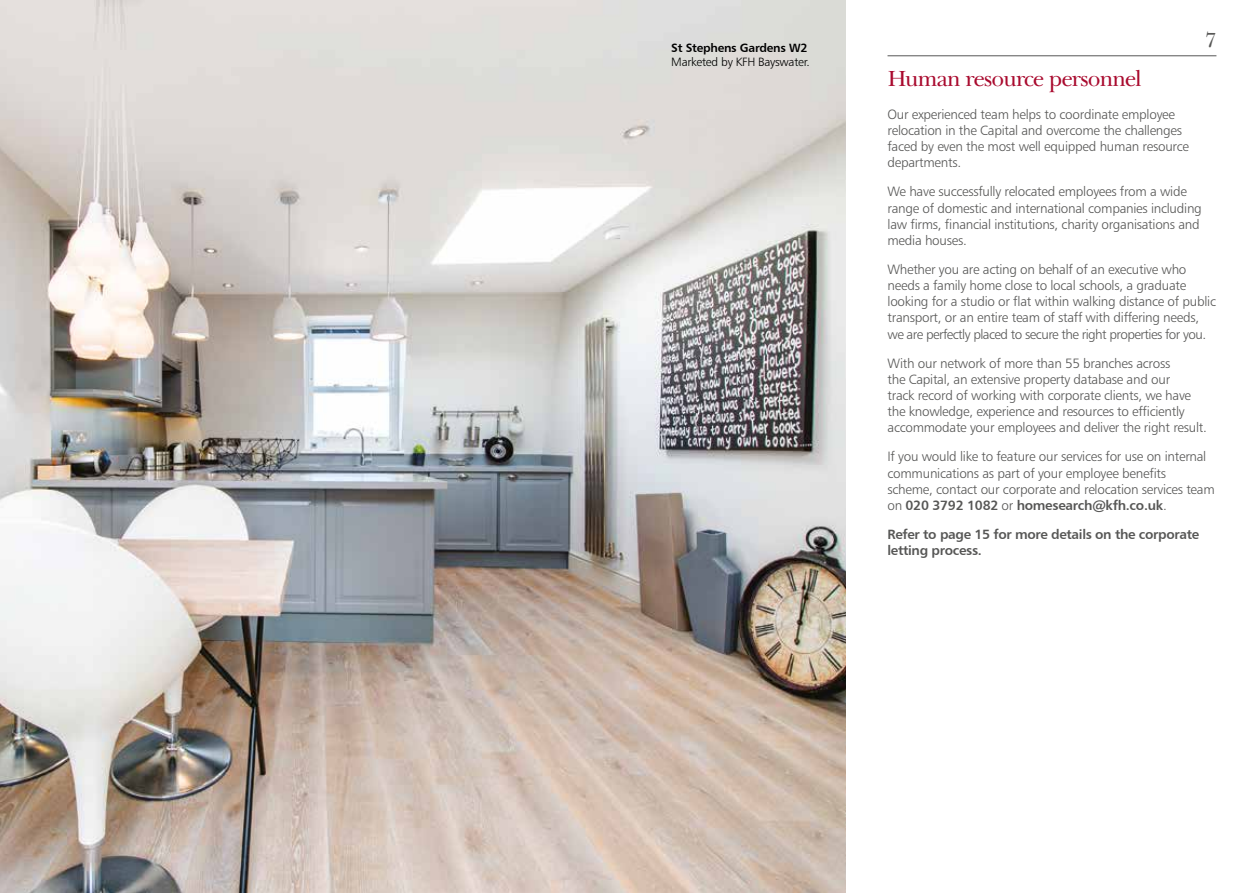
<style>
.page{position:relative;width:1259px;height:893px;background:#fff}
.page>*{position:absolute;margin:0;border:0;box-sizing:border-box;transform-origin:0 0}
.t1{font:22.5px "WHS1 Baskerville";letter-spacing:-.025em;color:#a90a2e}
.t2{font:21px "WHS1 Baskerville";color:#575756}
.t3{font:13.5px/16.2px "Humanist 777 BT Light B";letter-spacing:-.02em;color:#575756}
.t4{font:13.5px/28.8px "Humanist 777 BT Bold B";letter-spacing:-.025em;color:#575756}
.t5{font:12px "Humanist 777 BT Light B";letter-spacing:-.02em;color:#000}
.t6{font:12px "Humanist 777 BT Bold B";letter-spacing:-.02em;color:#000}
.s1{font-family:"Humanist 777 BT Light B"}
</style>
<div class="page">
<hr style="left:887px;top:55px;width:329px;height:1px;background:#575756">
<img style="left:0;top:0;width:845px;height:893px">
<p class="t6" style="left:671px;top:40px;width:138px">St Stephens Gardens W2</p>
<p class="t5" style="left:671px;top:55px;width:140px">Marketed by KFH Bayswater.</p>
<h1 class="t1" style="left:887px;top:64px;width:256px">Human resource personnel</h1>
<h2 class="t2" style="left:1205px;top:27px;width:13px">7</h2>
<p class="t3" style="left:887px;top:106px;width:303px">Our experienced team helps to coordinate employee relocation in the Capital and overcome the challenges faced by even the most well equipped human resource departments.</p>
<p class="t3" style="left:887px;top:183px;width:316px">We have successfully relocated employees from a wide range of domestic and international companies including law firms, financial institutions, charity organisations and media houses.</p>
<p class="t3" style="left:887px;top:261px;width:330px">Whether you are acting on behalf of an executive who needs a family home close to local schools, a graduate looking for a studio or flat within walking distance of public transport, or an entire team of staff with differing needs, we are perfectly placed to secure the right properties for you.</p>
<p class="t3" style="left:887px;top:355px;width:321px">With our network of more than 55 branches across<br>the Capital, an extensive property database and our<br>track record of working with corporate clients, we have the knowledge, experience and resources to efficiently accommodate your employees and deliver the right result.</p>
<p class="t3" style="left:887px;top:448px;width:329px">If you would like to feature our services for use on internal communications as part of your employee benefits scheme, contact our corporate and relocation services team</p>
<p class="t4" style="left:887px;top:491px;width:313px"><span class="s1">on</span> 020 3792 1082 <span class="s1">or</span> homesearch@kfh.co.uk<span class="s1">.<br></span>Refer to page 15 for more details on the corporate</p>
<p class="t4" style="left:887px;top:535px;width:96px">letting process.</p>
</div>
